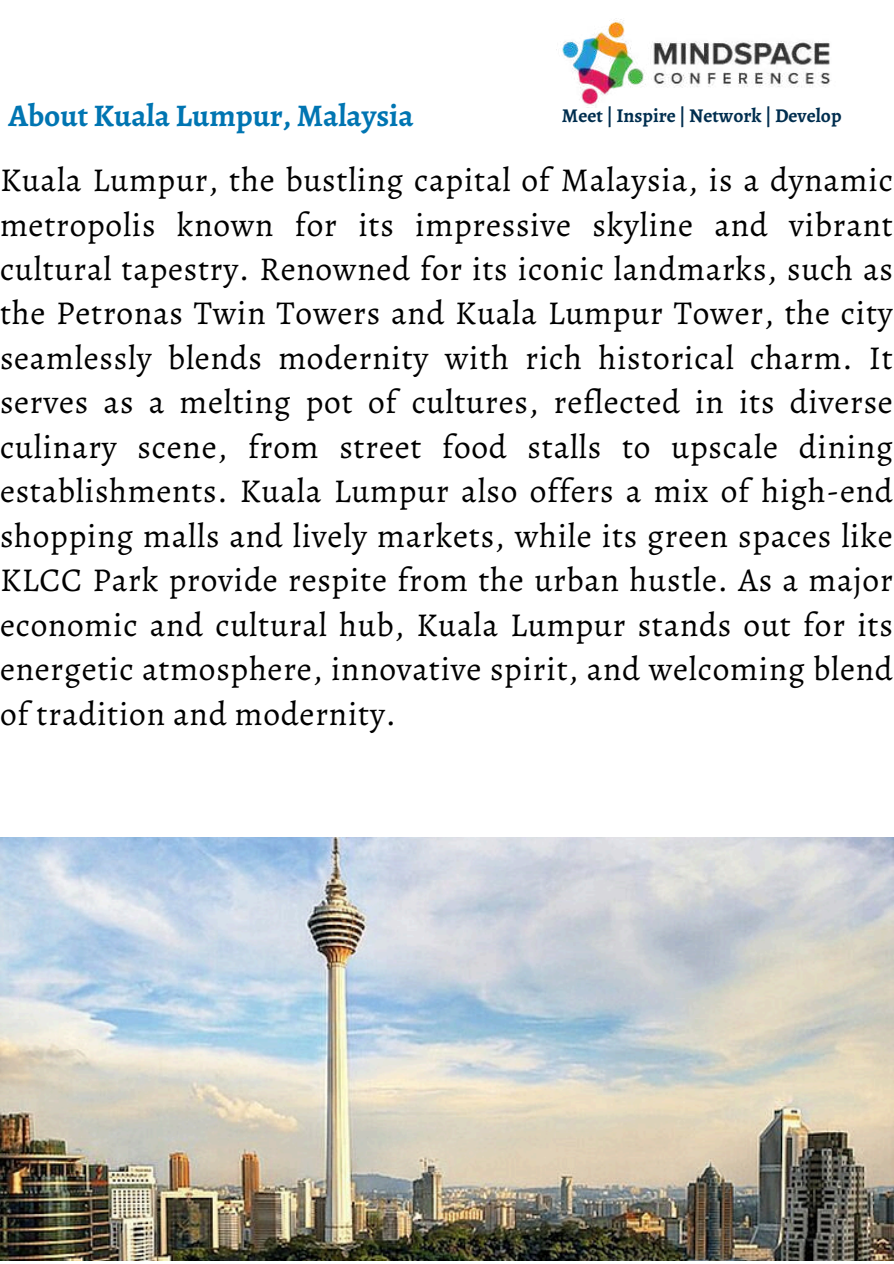
<style>
.page{position:relative;width:894px;height:1264px;background:#fff}
.page>*{position:absolute;margin:0;border:0;box-sizing:border-box;transform-origin:0 0}
.t1{font:33.45px/44.4px "Alegreya";letter-spacing:.025em;color:#000;text-align:justify}
.t2{font:700 31.5px "Alegreya";color:#0075b2}
.t3{font:700 19.5px "Alegreya";color:#002e4f}
</style>
<div class="page">
<img style="left:556px;top:18px;width:275px;height:88px">
<img style="left:0;top:837px;width:893px;height:423px">
<h2 class="t2" style="left:9px;top:94px;width:406px">About Kuala Lumpur, Malaysia</h2>
<p class="t3" style="left:562px;top:102px;width:281px">Meet | Inspire | Network | Develop</p>
<p class="t1" style="left:0;top:158px;width:894px">Kuala Lumpur, the bustling capital of Malaysia, is a dynamic metropolis known for its impressive skyline and vibrant cultural tapestry. Renowned for its iconic landmarks, such as the Petronas Twin Towers and Kuala Lumpur Tower, the city seamlessly blends modernity with rich historical charm. It serves as a melting pot of cultures, reflected in its diverse culinary scene, from street food stalls to upscale dining establishments. Kuala Lumpur also offers a mix of high-end shopping malls and lively markets, while its green spaces like KLCC Park provide respite from the urban hustle. As a major economic and cultural hub, Kuala Lumpur stands out for its energetic atmosphere, innovative spirit, and welcoming blend of tradition and modernity.</p>
</div>
